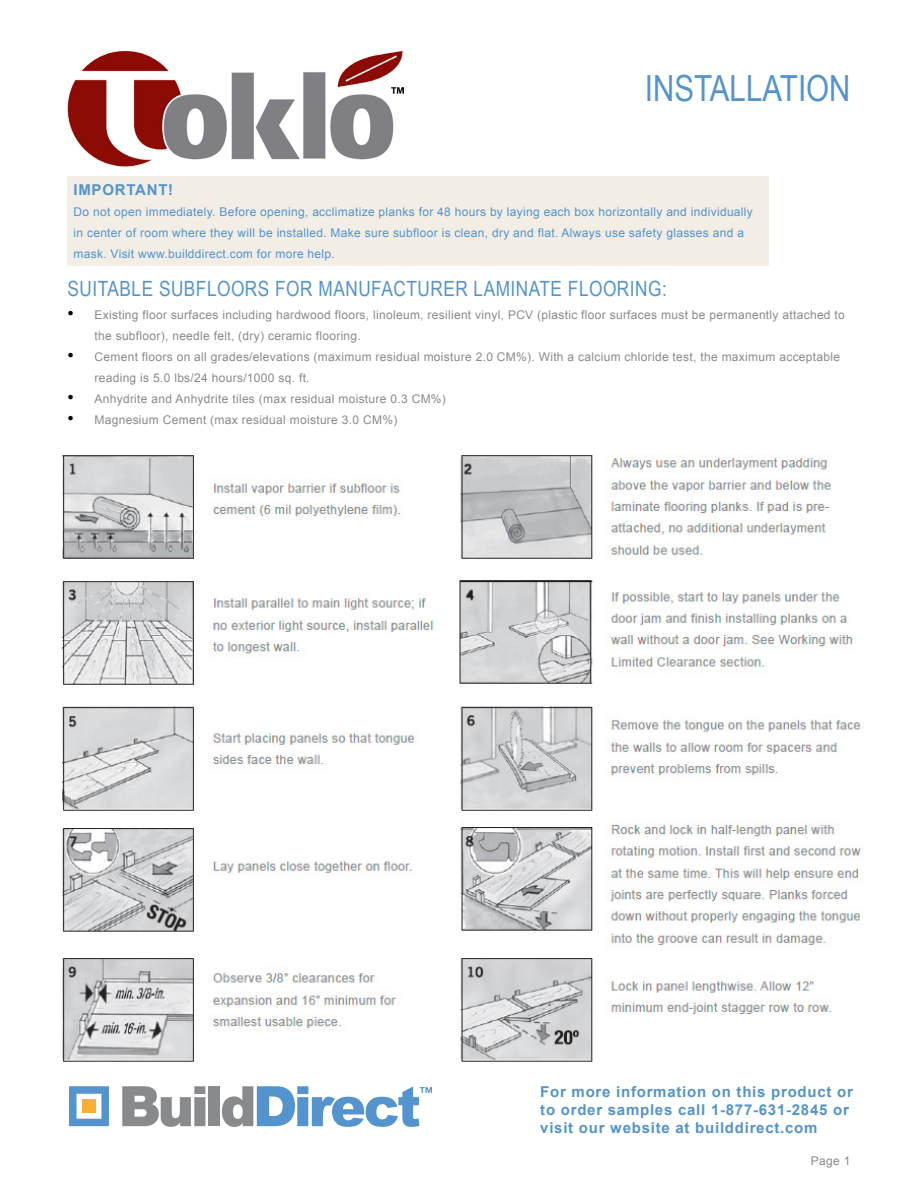
<style>
.page{position:relative;width:918px;height:1188px;background:#fff}
.page>*{position:absolute;margin:0;border:0;box-sizing:border-box;transform-origin:0 0}
.t1{font:36px "Arial Narrow";color:#5393ce}
.t2{font:21px "Arial Narrow";letter-spacing:.025em;color:#5393ce}
.t3{font:700 15px/18px "Arial";letter-spacing:.05em;color:#5393ce}
.t4{font:12px/21px "Arial";letter-spacing:.025em;color:#878a8c}
.t5{font:12px/21px "Arial";letter-spacing:.025em;color:#5393ce}
.s1{font-family:"Times New Roman";font-size:18px;color:#000}
</style>
<div class="page">
<svg style="left:122px;top:1086px;width:83px;height:41px"></svg>
<div style="left:209px;top:1086px;width:11px;height:40px;background:#888a8d"></div>
<svg style="left:69px;top:1086px;width:40px;height:40px"></svg>
<div style="left:82px;top:1100px;width:14px;height:13px;background:#f8af32"></div>
<svg style="left:222px;top:1086px;width:210px;height:41px"></svg>
<img style="left:67px;top:50px;width:337px;height:116px">
<div style="left:68px;top:176px;width:702px;height:90px;background:#f2eee6"></div>
<img style="left:62px;top:454px;width:802px;height:608px">
<h1 class="t1" style="left:645px;top:62px;width:207px">INSTALLATION</h1>
<p class="t3" style="left:74px;top:181px;width:101px">IMPORTANT!</p>
<p class="t5" style="left:74px;top:201px;width:681px">Do not open immediately. Before opening, acclimatize planks for 48 hours by laying each box horizontally and individually in center of room where they will be installed. Make sure subfloor is clean, dry and flat. Always use safety glasses and a mask. Visit www.builddirect.com for more help.</p>
<h2 class="t2" style="left:68px;top:273px;width:601px">SUITABLE SUBFLOORS FOR MANUFACTURER LAMINATE FLOORING:</h2>
<p class="t4" style="left:94px;top:305px;width:752px;text-indent:-27px"><span class="s1">•</span> Existing floor surfaces including hardwood floors, linoleum, resilient vinyl, PCV (plastic floor surfaces must be permanently attached to the subfloor), needle felt, (dry) ceramic flooring.</p>
<p class="t4" style="left:94px;top:347px;width:747px;text-indent:-27px"><span class="s1">•</span> Cement floors on all grades/elevations (maximum residual moisture 2.0 CM%). With a calcium chloride test, the maximum acceptable reading is 5.0 lbs/24 hours/1000 sq. ft.</p>
<p class="t4" style="left:68px;top:389px;width:380px"><span class="s1">•</span> Anhydrite and Anhydrite tiles (max residual moisture 0.3 CM%)</p>
<p class="t4" style="left:68px;top:410px;width:331px"><span class="s1">•</span> Magnesium Cement (max residual moisture 3.0 CM%)</p>
<p class="t3" style="left:540px;top:1083px;width:314px">For more information on this product or to order samples call 1-877-631-2845 or visit our website at builddirect.com</p>
<p class="t4" style="left:811px;top:1151px;width:41px">Page 1</p>
</div>
